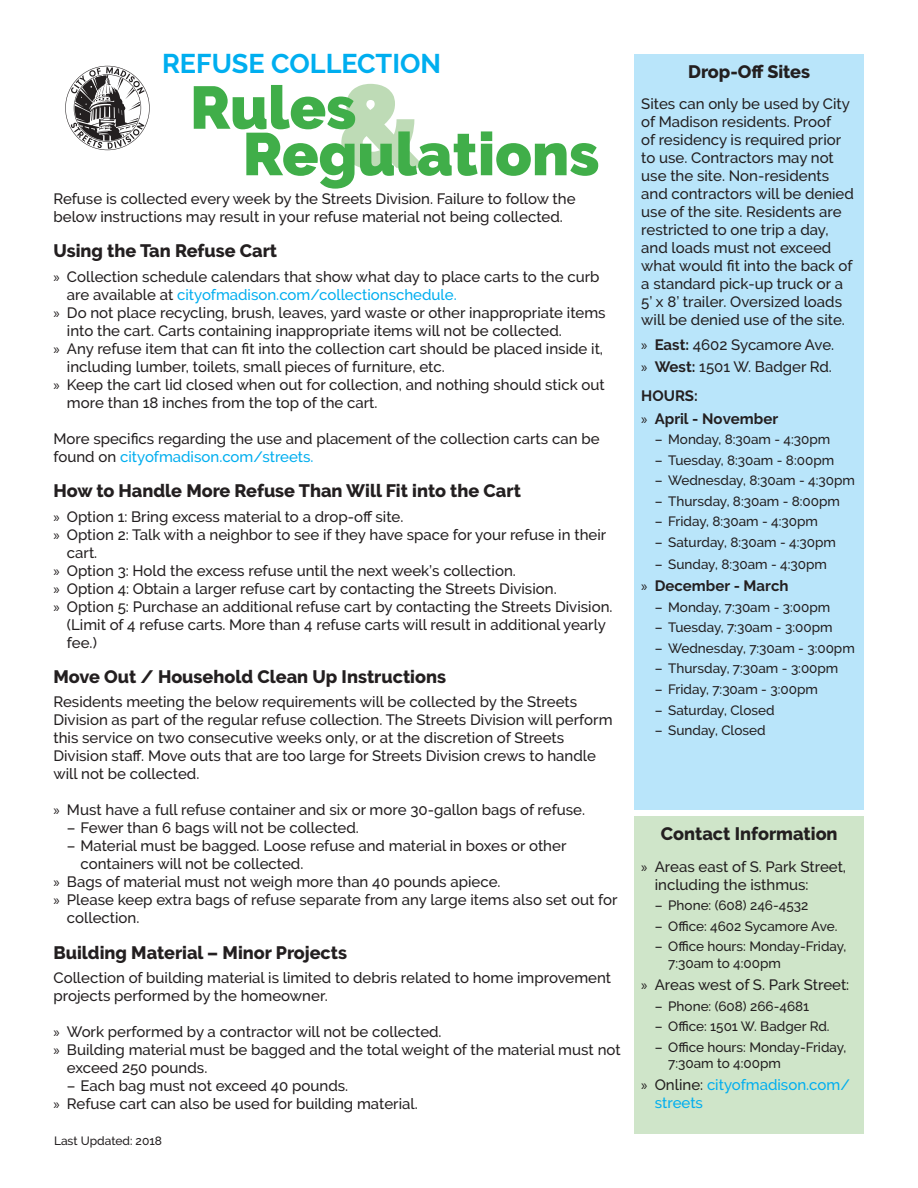
<style>
.page{position:relative;width:918px;height:1188px;background:#fff}
.page>*{position:absolute;margin:0;border:0;box-sizing:border-box;transform-origin:0 0}
.t1{font:900 60px "Raleway";color:#40ae49}
.t2{font:700 27px "Raleway";color:#00aeef}
.t3{font:800 18px "Raleway";color:#231f20}
.t4{font:500 15px/18px "Raleway";color:#231f20}
.t5{font:500 15px/18px "Raleway";color:#00aeef}
.t6{font:700 15px/22.4px "Raleway";color:#231f20}
.t7{font:500 13.5px/16.2px "Raleway";color:#231f20}
.t8{font:500 12px "Raleway";color:#231f20}
.s1{font-family:"Myriad Pro";font-weight:400}
.s2{font-weight:700}
.s3{color:#231f20}
.s4{color:#00aeef}
.s5{font-family:"Myriad Pro";font-weight:400;color:#231f20}
</style>
<div class="page">
<svg style="left:341px;top:84px;width:85px;height:85px"></svg>
<svg style="left:65px;top:66px;width:85px;height:84px"></svg>
<div style="left:634px;top:54px;width:230px;height:756px;background:#b9e5fa"></div>
<div style="left:634px;top:817px;width:230px;height:317px;background:#cfe5c9"></div>
<h2 class="t2" style="left:162px;top:48px;width:281px">REFUSE COLLECTION</h2>
<p class="t3" style="left:688px;top:61px;width:123px">Drop-Off Sites</p>
<p class="t4" style="left:641px;top:95px;width:214px">Sites can only be used by City of Madison residents. Proof<br>of residency is required prior to use. Contractors may not use the site. Non-residents and contractors will be denied use of the site. Residents are restricted to one trip a day, and loads must not exceed what would fit into the back of a standard pick-up truck or a<br>5’ x 8’ trailer. Oversized loads will be denied use of the site.</p>
<p class="t4" style="left:641px;top:333px;width:195px;line-height:22.4px"><span class="s1">»</span> <span class="s2">East:</span> 4602 Sycamore Ave. <span class="s1">»</span> <span class="s2">West:</span> 1501 W. Badger Rd.</p>
<p class="t6" style="left:641px;top:385px;width:138px">HOURS:<br><span class="s1">»</span> April - November</p>
<p class="t7" style="left:655px;top:431px;width:177px">– Monday, 8:30am - 4:30pm</p>
<p class="t7" style="left:655px;top:452px;width:181px">– Tuesday, 8:30am - 8:00pm</p>
<p class="t7" style="left:655px;top:472px;width:202px">– Wednesday, 8:30am - 4:30pm</p>
<p class="t7" style="left:655px;top:493px;width:187px">– Thursday, 8:30am - 8:00pm</p>
<p class="t7" style="left:655px;top:513px;width:165px">– Friday, 8:30am - 4:30pm</p>
<p class="t7" style="left:655px;top:534px;width:183px">– Saturday, 8:30am - 4:30pm</p>
<p class="t7" style="left:655px;top:556px;width:174px">– Sunday, 8:30am - 4:30pm</p>
<p class="t6" style="left:641px;top:575px;width:149px"><span class="s1">»</span> December - March</p>
<p class="t7" style="left:655px;top:599px;width:177px">– Monday, 7:30am - 3:00pm</p>
<p class="t7" style="left:655px;top:620px;width:179px">– Tuesday, 7:30am - 3:00pm</p>
<p class="t7" style="left:655px;top:640px;width:202px">– Wednesday, 7:30am - 3:00pm</p>
<p class="t7" style="left:655px;top:661px;width:185px">– Thursday, 7:30am - 3:00pm</p>
<p class="t7" style="left:655px;top:681px;width:165px">– Friday, 7:30am - 3:00pm</p>
<p class="t7" style="left:655px;top:702px;width:121px">– Saturday, Closed</p>
<p class="t7" style="left:655px;top:722px;width:112px">– Sunday, Closed</p>
<h1 class="t1" style="left:190px;top:73px;width:168px">Rules</h1>
<h1 class="t1" style="left:243px;top:119px;width:358px">Regulations</h1>
<p class="t4" style="left:53px;top:190px;width:524px">Refuse is collected every week by the Streets Division. Failure to follow the below instructions may result in your refuse material not being collected.</p>
<p class="t3" style="left:53px;top:240px;width:225px">Using the Tan Refuse Cart</p>
<p class="t4" style="left:53px;top:267px;width:548px"><span class="s1">»</span> Collection schedule calendars that show what day to place carts to the curb</p>
<p class="t5" style="left:67px;top:285px;width:391px"><span class="s3">are available at</span> cityofmadison.com/collectionschedule.</p>
<p class="t4" style="left:53px;top:303px;width:554px"><span class="s1">»</span> Do not place recycling, brush, leaves, yard waste or other inappropriate items</p>
<p class="t4" style="left:67px;top:321px;width:496px">into the cart. Carts containing inappropriate items will not be collected.</p>
<p class="t4" style="left:53px;top:339px;width:551px"><span class="s1">»</span> Any refuse item that can fit into the collection cart should be placed inside it,</p>
<p class="t4" style="left:67px;top:357px;width:379px">including lumber, toilets, small pieces of furniture, etc.</p>
<p class="t4" style="left:53px;top:375px;width:553px"><span class="s1">»</span> Keep the cart lid closed when out for collection, and nothing should stick out</p>
<p class="t4" style="left:67px;top:393px;width:312px">more than 18 inches from the top of the cart.</p>
<p class="t4" style="left:53px;top:429px;width:548px">More specifics regarding the use and placement of the collection carts can be found on <span class="s4">cityofmadison.com/streets.</span></p>
<p class="t3" style="left:53px;top:480px;width:469px">How to Handle More Refuse Than Will Fit into the Cart</p>
<p class="t4" style="left:53px;top:507px;width:352px"><span class="s1">»</span> Option 1: Bring excess material to a drop-off site.</p>
<p class="t4" style="left:53px;top:525px;width:554px"><span class="s1">»</span> Option 2: Talk with a neighbor to see if they have space for your refuse in their</p>
<p class="t4" style="left:67px;top:543px;width:32px">cart.</p>
<p class="t4" style="left:53px;top:561px;width:464px"><span class="s1">»</span> Option 3: Hold the excess refuse until the next week’s collection.</p>
<p class="t4" style="left:53px;top:579px;width:505px"><span class="s1">»</span> Option 4: Obtain a larger refuse cart by contacting the Streets Division.</p>
<p class="t4" style="left:53px;top:597px;width:561px"><span class="s1">»</span> Option 5: Purchase an additional refuse cart by contacting the Streets Division.</p>
<p class="t4" style="left:67px;top:615px;width:540px">(Limit of 4 refuse carts. More than 4 refuse carts will result in additional yearly</p>
<p class="t4" style="left:67px;top:633px;width:31px">fee.)</p>
<p class="t3" style="left:53px;top:666px;width:394px">Move Out / Household Clean Up Instructions</p>
<p class="t4" style="left:53px;top:693px;width:561px">Residents meeting the below requirements will be collected by the Streets Division as part of the regular refuse collection. The Streets Division will perform this service on two consecutive weeks only, or at the discretion of Streets Division staff. Move outs that are too large for Streets Division crews to handle will not be collected.</p>
<p class="t4" style="left:53px;top:801px;width:533px"><span class="s1">»</span> Must have a full refuse container and six or more 30-gallon bags of refuse.</p>
<p class="t4" style="left:67px;top:819px;width:293px">– Fewer than 6 bags will not be collected.</p>
<p class="t4" style="left:67px;top:837px;width:501px">– Material must be bagged. Loose refuse and material in boxes or other</p>
<p class="t4" style="left:80px;top:855px;width:224px">containers will not be collected.</p>
<p class="t4" style="left:53px;top:873px;width:449px"><span class="s1">»</span> Bags of material must not weigh more than 40 pounds apiece.</p>
<p class="t4" style="left:53px;top:891px;width:566px"><span class="s1">»</span> Please keep extra bags of refuse separate from any large items also set out for</p>
<p class="t4" style="left:67px;top:909px;width:74px">collection.</p>
<p class="t3" style="left:53px;top:942px;width:295px">Building Material – Minor Projects</p>
<p class="t4" style="left:53px;top:969px;width:559px">Collection of building material is limited to debris related to home improvement projects performed by the homeowner.</p>
<p class="t4" style="left:53px;top:1023px;width:390px"><span class="s1">»</span> Work performed by a contractor will not be collected.</p>
<p class="t4" style="left:53px;top:1041px;width:569px"><span class="s1">»</span> Building material must be bagged and the total weight of the material must not</p>
<p class="t4" style="left:67px;top:1059px;width:142px">exceed 250 pounds.</p>
<p class="t4" style="left:53px;top:1077px;width:366px;text-indent:14px">– Each bag must not exceed 40 pounds.<br><span class="s1">»</span> Refuse cart can also be used for building material.</p>
<p class="t3" style="left:661px;top:824px;width:178px">Contact Information</p>
<p class="t4" style="left:655px;top:858px;width:193px;text-indent:-14px"><span class="s1">»</span> Areas east of S. Park Street, including the isthmus:</p>
<p class="t7" style="left:655px;top:898px;width:155px">– Phone: (608) 246-4532</p>
<p class="t7" style="left:655px;top:918px;width:184px">– Office: 4602 Sycamore Ave.</p>
<p class="t7" style="left:668px;top:939px;width:180px;text-indent:-14px">– Office hours: Monday-Friday,<br>7:30am to 4:00pm</p>
<p class="t4" style="left:641px;top:976px;width:210px"><span class="s1">»</span> Areas west of S. Park Street:</p>
<p class="t7" style="left:655px;top:998px;width:156px">– Phone: (608) 266-4681</p>
<p class="t7" style="left:655px;top:1018px;width:176px">– Office: 1501 W. Badger Rd.</p>
<p class="t7" style="left:668px;top:1039px;width:180px;text-indent:-14px">– Office hours: Monday-Friday,<br>7:30am to 4:00pm</p>
<p class="t5" style="left:655px;top:1076px;width:197px;text-indent:-14px"><span class="s5">»</span> <span class="s3">Online:</span> cityofmadison.com/ streets</p>
<p class="t8" style="left:54px;top:1134px;width:110px">Last Updated: 2018</p>
</div>
